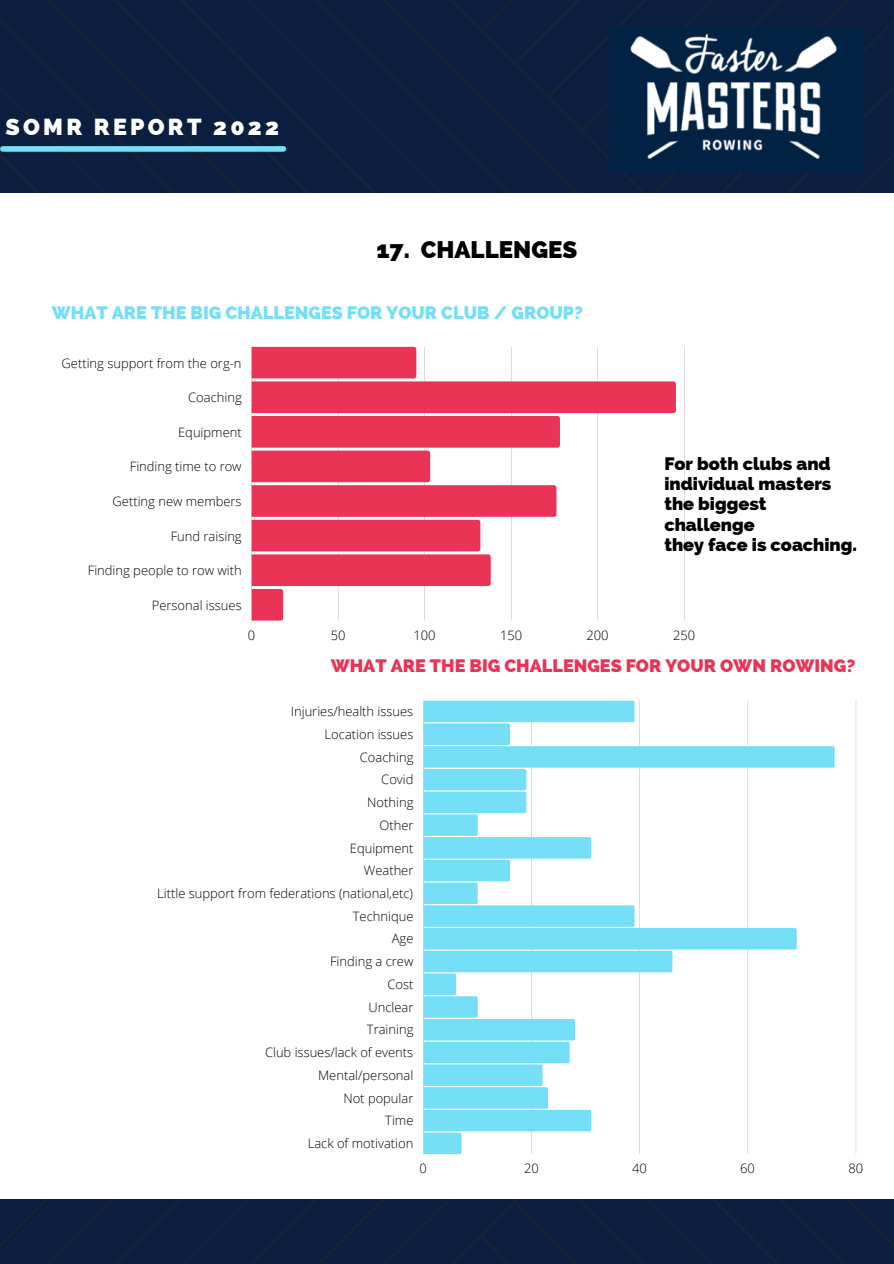
<style>
.page{position:relative;width:894px;height:1264px;background:#fff}
.page>*{position:absolute;margin:0;border:0;box-sizing:border-box;transform-origin:0 0}
.t1{font:800 24px "Raleway";color:#000}
.t2{font:800 23.25px "Raleway";letter-spacing:.14em;color:#fff}
.t3{font:800 18px/20.2px "Raleway";color:#000}
.t4{font:800 18px "Raleway";color:#74dff6}
.t5{font:800 18px "Raleway";color:#e93457}
.t6{font:300 12.9px "Open Sans";color:#000}
</style>
<div class="page">
<div style="left:0;top:0;width:893px;height:1263px;background:#0b1e3f"></div>
<div style="left:0;top:194px;width:893px;height:1004px;background:#fff"></div>
<img style="left:609px;top:29px;width:253px;height:143px">
<div style="left:3px;top:146px;width:280px;height:6px;background:#74dff6"></div>
<hr style="left:683px;top:347px;width:1px;height:273px;background:#000">
<svg style="left:251px;top:347px;width:424px;height:273px"></svg>
<hr style="left:855px;top:700px;width:1px;height:453px;background:#000">
<svg style="left:423px;top:700px;width:411px;height:454px"></svg>
<p class="t2" style="left:6px;top:113px;width:275px">SOMR REPORT 2022</p>
<p class="t1" style="left:376px;top:236px;width:202px">17. CHALLENGES</p>
<p class="t4" style="left:52px;top:302px;width:532px">WHAT ARE THE BIG CHALLENGES FOR YOUR CLUB / GROUP?</p>
<p class="t6" style="left:62px;top:354px;width:181px">Getting support from the org-n</p>
<p class="t6" style="left:188px;top:388px;width:55px">Coaching</p>
<p class="t6" style="left:178px;top:423px;width:65px">Equipment</p>
<p class="t6" style="left:130px;top:457px;width:113px">Finding time to row</p>
<p class="t6" style="left:113px;top:492px;width:130px">Getting new members</p>
<p class="t6" style="left:171px;top:527px;width:72px">Fund raising</p>
<p class="t6" style="left:88px;top:561px;width:155px">Finding people to row with</p>
<p class="t6" style="left:152px;top:596px;width:91px">Personal issues</p>
<p class="t3" style="left:664px;top:453px;width:168px">For both clubs and individual masters</p>
<p class="t3" style="left:664px;top:494px;width:104px">the biggest challenge</p>
<p class="t3" style="left:664px;top:534px;width:194px">they face is coaching.</p>
<p class="t6" style="left:248px;top:625px;width:9px">0</p>
<p class="t6" style="left:330px;top:625px;width:16px">50</p>
<p class="t6" style="left:413px;top:625px;width:24px">100</p>
<p class="t6" style="left:500px;top:625px;width:24px">150</p>
<p class="t6" style="left:586px;top:625px;width:24px">200</p>
<p class="t6" style="left:672px;top:625px;width:24px">250</p>
<p class="t5" style="left:330px;top:654px;width:526px">WHAT ARE THE BIG CHALLENGES FOR YOUR OWN ROWING?</p>
<p class="t6" style="left:291px;top:702px;width:124px">Injuries/health issues</p>
<p class="t6" style="left:324px;top:725px;width:90px">Location issues</p>
<p class="t6" style="left:360px;top:747px;width:55px">Coaching</p>
<p class="t6" style="left:381px;top:770px;width:34px">Covid</p>
<p class="t6" style="left:367px;top:793px;width:48px">Nothing</p>
<p class="t6" style="left:379px;top:816px;width:35px">Other</p>
<p class="t6" style="left:350px;top:838px;width:65px">Equipment</p>
<p class="t6" style="left:364px;top:861px;width:51px">Weather</p>
<p class="t6" style="left:157px;top:884px;width:257px">Little support from federations (national,etc)</p>
<p class="t6" style="left:353px;top:907px;width:62px">Technique</p>
<p class="t6" style="left:392px;top:929px;width:23px">Age</p>
<p class="t6" style="left:330px;top:952px;width:85px">Finding a crew</p>
<p class="t6" style="left:387px;top:975px;width:27px">Cost</p>
<p class="t6" style="left:368px;top:997px;width:46px">Unclear</p>
<p class="t6" style="left:367px;top:1020px;width:48px">Training</p>
<p class="t6" style="left:265px;top:1043px;width:150px">Club issues/lack of events</p>
<p class="t6" style="left:318px;top:1066px;width:97px">Mental/personal</p>
<p class="t6" style="left:343px;top:1088px;width:71px">Not popular</p>
<p class="t6" style="left:385px;top:1111px;width:30px">Time</p>
<p class="t6" style="left:308px;top:1134px;width:107px">Lack of motivation</p>
<p class="t6" style="left:419px;top:1158px;width:9px">0</p>
<p class="t6" style="left:524px;top:1158px;width:16px">20</p>
<p class="t6" style="left:632px;top:1158px;width:16px">40</p>
<p class="t6" style="left:740px;top:1158px;width:16px">60</p>
<p class="t6" style="left:848px;top:1158px;width:16px">80</p>
</div>
